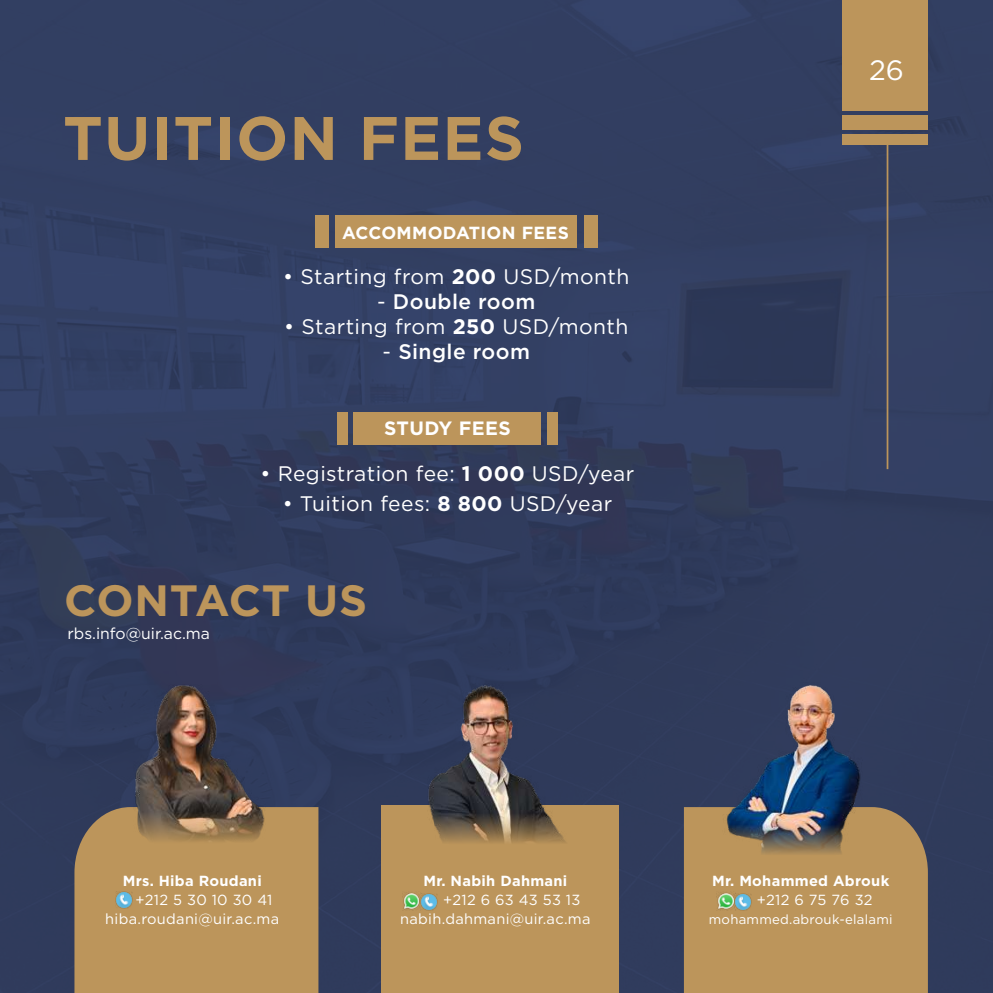
<style>
.page{position:relative;width:993px;height:993px;background:#fff}
.page>*{position:absolute;margin:0;border:0;box-sizing:border-box;transform-origin:0 0}
.t1{font:700 61.25px "Gotham";letter-spacing:.02em;color:#bc955b}
.t2{font:700 43.75px "Gotham";letter-spacing:.02em;color:#bc955b}
.t3{font:28px "Gotham";color:#fff}
.t4{font:21px "Gotham";letter-spacing:.02em;color:#fff}
.t5{font:500 21px "Gotham";letter-spacing:.02em;color:#fff}
.t6{font:700 19.25px "Gotham";letter-spacing:.02em;color:#fff}
.t7{font:700 17.5px "Gotham";letter-spacing:.02em;color:#fff}
.t8{font:15.75px "Gotham";color:#fff}
.t9{font:14.53px/18.9px "Gotham";letter-spacing:.02em;color:#fff}
.t10{font:700 14.53px "Gotham";letter-spacing:.02em;color:#fff}
.t11{font:13.12px "Gotham";letter-spacing:.02em;color:#fff}
.s1{font-weight:700}
.s2{font-weight:400}
</style>
<div class="page">
<img style="left:0;top:0;width:992px;height:992px">
<div style="left:381px;top:805px;width:237px;height:187px;background:#bc955b"></div>
<div style="left:683px;top:806px;width:244px;height:186px;background:#bc955b"></div>
<div style="left:74px;top:806px;width:244px;height:186px;background:#bc955b"></div>
<hr style="left:886px;top:145px;width:2px;height:324px;background:#bc955b">
<img style="left:408px;top:671px;width:164px;height:172px">
<img style="left:722px;top:682px;width:154px;height:173px">
<img style="left:113px;top:677px;width:164px;height:166px">
<div style="left:335px;top:215px;width:241px;height:33px;background:#bc955b"></div>
<div style="left:584px;top:215px;width:13px;height:33px;background:#bc955b"></div>
<div style="left:315px;top:215px;width:13px;height:33px;background:#bc955b"></div>
<div style="left:353px;top:412px;width:188px;height:32px;background:#bc955b"></div>
<div style="left:547px;top:412px;width:10px;height:32px;background:#bc955b"></div>
<div style="left:337px;top:412px;width:10px;height:32px;background:#bc955b"></div>
<div style="left:842px;top:0;width:85px;height:111px;background:#bc955b"></div>
<div style="left:842px;top:115px;width:85px;height:15px;background:#bc955b"></div>
<div style="left:842px;top:134px;width:85px;height:11px;background:#bc955b"></div>
<img style="left:402px;top:892px;width:18px;height:17px">
<img style="left:716px;top:890px;width:19px;height:19px">
<img style="left:420px;top:893px;width:17px;height:16px">
<img style="left:115px;top:891px;width:17px;height:17px">
<img style="left:734px;top:892px;width:17px;height:17px">
<h1 class="t1" style="left:63px;top:97px;width:462px">TUITION FEES</h1>
<p class="t7" style="left:342px;top:221px;width:228px">ACCOMMODATION FEES</p>
<p class="t4" style="left:283px;top:262px;width:347px">• Starting from <span class="s1">200</span> USD/month</p>
<p class="t5" style="left:377px;top:287px;width:160px"><span class="s2">-</span> Double room</p>
<p class="t4" style="left:284px;top:313px;width:345px">• Starting from <span class="s1">250</span> USD/month</p>
<p class="t5" style="left:382px;top:338px;width:149px"><span class="s2">-</span> Single room</p>
<p class="t6" style="left:384px;top:415px;width:128px">STUDY FEES</p>
<p class="t4" style="left:260px;top:460px;width:375px">• Registration fee: <span class="s1">1 000</span> USD/year</p>
<p class="t4" style="left:282px;top:490px;width:331px">• Tuition fees: <span class="s1">8 800</span> USD/year</p>
<h2 class="t2" style="left:64px;top:571px;width:304px">CONTACT US</h2>
<p class="t8" style="left:67px;top:623px;width:144px">rbs.info@uir.ac.ma</p>
<h3 class="t3" style="left:868px;top:52px;width:36px">26</h3>
<p class="t10" style="left:123px;top:871px;width:140px">Mrs. Hiba Roudani</p>
<p class="t9" style="left:105px;top:890px;width:175px;text-indent:30px">+212 5 30 10 30 41 hiba.roudani@uir.ac.ma</p>
<p class="t10" style="left:423px;top:871px;width:145px">Mr. Nabih Dahmani</p>
<p class="t9" style="left:400px;top:890px;width:192px;text-indent:43px">+212 6 63 43 53 13 nabih.dahmani@uir.ac.ma</p>
<p class="t10" style="left:712px;top:871px;width:179px">Mr. Mohammed Abrouk</p>
<p class="t9" style="left:756px;top:890px;width:117px">+212 6 75 76 32</p>
<p class="t11" style="left:708px;top:910px;width:185px">mohammed.abrouk-elalami</p>
</div>
